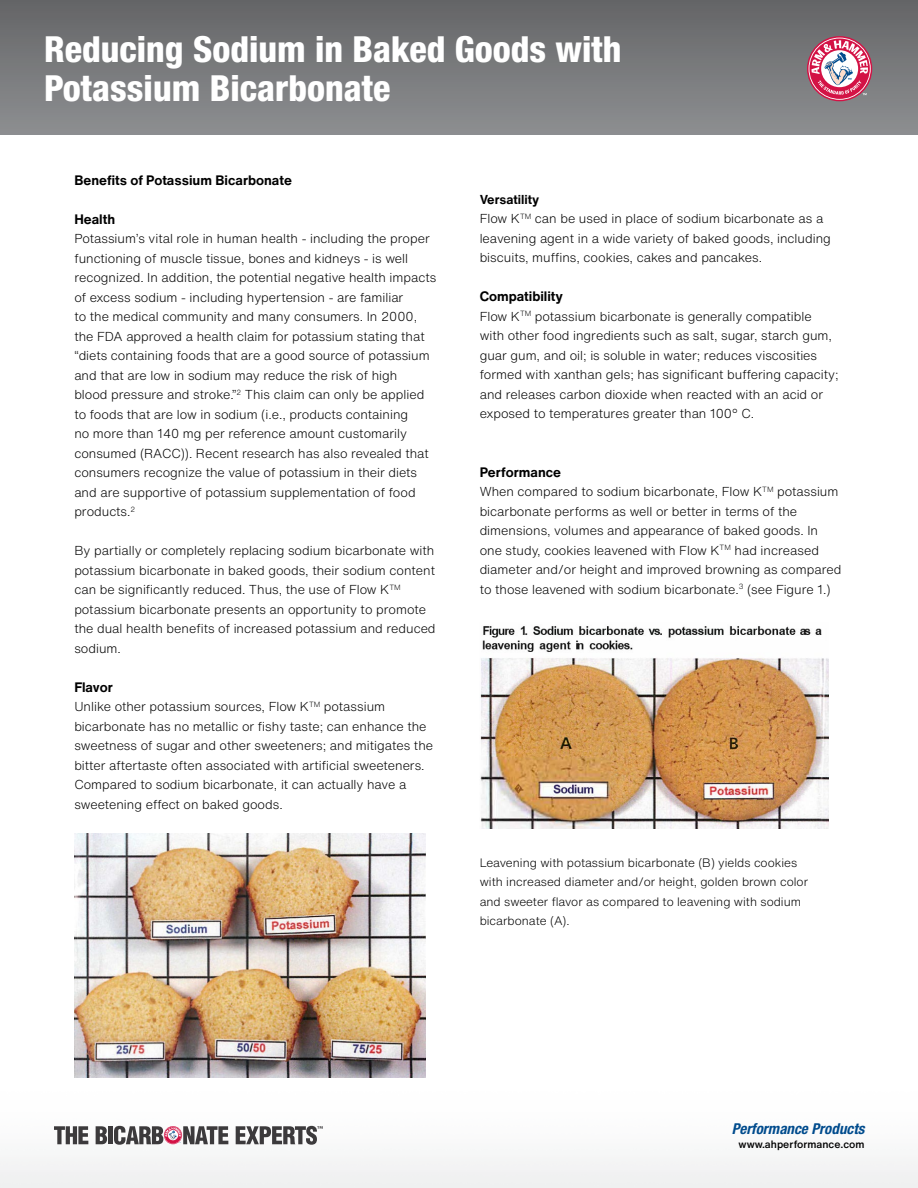
<style>
.page{position:relative;width:918px;height:1188px;background:#fff}
.page>*{position:absolute;margin:0;border:0;box-sizing:border-box;transform-origin:0 0}
.t1{font:800 condensed 36px/39px "Helvetica Neue";color:#fff}
.t2{font:italic 700 condensed 15px "Helvetica Neue";color:#004b8d}
.t3{font:700 13.5px "Helvetica Now Text";color:#000}
.t4{font:300 12.75px/19.5px "Helvetica Now Text";color:#000}
.t5{font:300 12px/19.5px "Helvetica Now Text";color:#000}
.t6{font:500 10.5px "Helvetica Now Text";color:#000}
.s1{font-weight:700}
</style>
<div class="page">
<svg style="left:54px;top:1126px;width:34px;height:18px"></svg>
<svg style="left:96px;top:1126px;width:11px;height:18px"></svg>
<div style="left:108px;top:1126px;width:5px;height:18px;background:#3c3a3c"></div>
<svg style="left:114px;top:1126px;width:114px;height:19px"></svg>
<svg style="left:236px;top:1126px;width:87px;height:19px"></svg>
<div style="left:0;top:0;width:918px;height:135px;background:linear-gradient(to bottom,#646567,#8d8f91)"></div>
<svg style="left:809px;top:38px;width:62px;height:62px"></svg>
<img style="left:74px;top:834px;width:352px;height:244px">
<img style="left:480px;top:626px;width:348px;height:202px">
<h1 class="t1" style="left:44px;top:29px;width:579px">Reducing Sodium in Baked Goods with<br>Potassium Bicarbonate</h1>
<p class="t3" style="left:74px;top:170px;width:219px">Benefits of Potassium Bicarbonate</p>
<p class="t3" style="left:74px;top:209px;width:42px">Health</p>
<p class="t4" style="left:74px;top:229px;width:363px">Potassium’s vital role in human health - including the proper functioning of muscle tissue, bones and kidneys - is well recognized. In addition, the potential negative health impacts of excess sodium - including hypertension - are familiar<br>to the medical community and many consumers. In 2000, the FDA approved a health claim for potassium stating that “diets containing foods that are a good source of potassium and that are low in sodium may reduce the risk of high<br>blood pressure and stroke.”<sup>2</sup> This claim can only be applied to foods that are low in sodium (i.e., products containing<br>no more than 140 mg per reference amount customarily consumed (RACC)). Recent research has also revealed that consumers recognize the value of potassium in their diets and are supportive of potassium supplementation of food products.<sup>2</sup></p>
<p class="t4" style="left:74px;top:541px;width:363px">By partially or completely replacing sodium bicarbonate with potassium bicarbonate in baked goods, their sodium content can be significantly reduced. Thus, the use of Flow K<sup>TM </sup>potassium bicarbonate presents an opportunity to promote the dual health benefits of increased potassium and reduced sodium.</p>
<p class="t3" style="left:74px;top:677px;width:40px">Flavor</p>
<p class="t4" style="left:74px;top:697px;width:360px">Unlike other potassium sources, Flow K<sup>TM</sup> potassium bicarbonate has no metallic or fishy taste; can enhance the sweetness of sugar and other sweeteners; and mitigates the bitter aftertaste often associated with artificial sweeteners.<br>Compared to sodium bicarbonate, it can actually have a sweetening effect on baked goods.</p>
<p class="t4" style="left:480px;top:189px;width:353px"><span class="s1">Versatility<br></span>Flow K<sup>TM</sup> can be used in place of sodium bicarbonate as a leavening agent in a wide variety of baked goods, including biscuits, muffins, cookies, cakes and pancakes.</p>
<p class="t3" style="left:480px;top:286px;width:85px">Compatibility</p>
<p class="t4" style="left:480px;top:306px;width:360px">Flow K<sup>TM</sup> potassium bicarbonate is generally compatible with other food ingredients such as salt, sugar, starch gum, guar gum, and oil; is soluble in water; reduces viscosities formed with xanthan gels; has significant buffering capacity; and releases carbon dioxide when reacted with an acid or exposed to temperatures greater than 100° C.</p>
<p class="t3" style="left:480px;top:462px;width:83px">Performance</p>
<p class="t4" style="left:480px;top:481px;width:363px">When compared to sodium bicarbonate, Flow K<sup>TM</sup> potassium bicarbonate performs as well or better in terms of the dimensions, volumes and appearance of baked goods. In one study, cookies leavened with Flow K<sup>TM</sup> had increased diameter and/or height and improved browning as compared to those leavened with sodium bicarbonate.<sup>3</sup> (see Figure 1.)</p>
<p class="t5" style="left:480px;top:852px;width:330px">Leavening with potassium bicarbonate (B) yields cookies with increased diameter and/or height, golden brown color and sweeter flavor as compared to leavening with sodium bicarbonate (A).</p>
<p class="t2" style="left:732px;top:1120px;width:134px">Performance Products</p>
<p class="t6" style="left:739px;top:1136px;width:127px">www.ahperformance.com</p>
</div>
